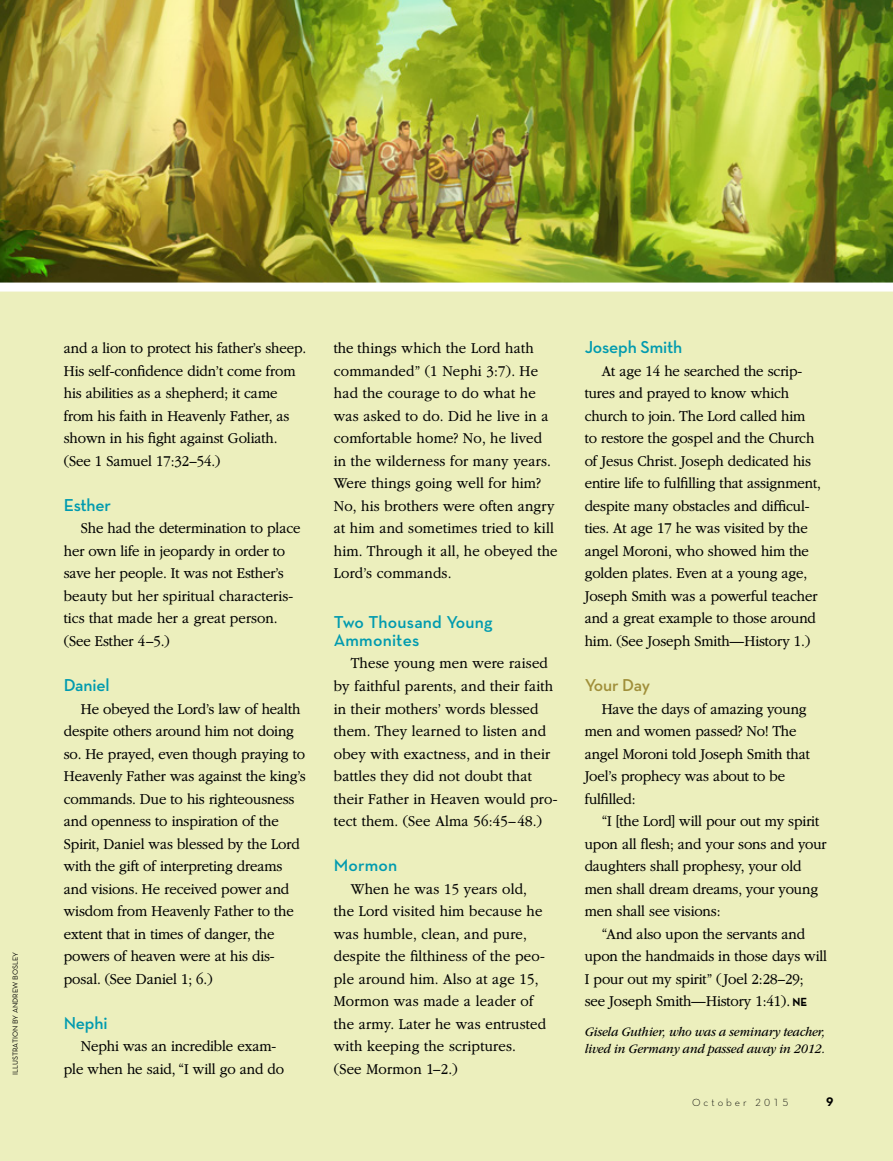
<style>
.page{position:relative;width:893px;height:1161px;background:#fff}
.page>*{position:absolute;margin:0;border:0;box-sizing:border-box;transform-origin:0 0}
.TOPIC-1_title{font:17.55px "Neutralds Lat Demi";letter-spacing:-.01em;color:#009aaf}
.TOPIC-1_title-2{font:17.55px/18px "Neutralds Lat Demi";letter-spacing:.01em;color:#009aaf}
.TOPIC-1_title-3{font:17.55px "Neutralds Lat Demi";letter-spacing:-.02em;color:#a08f3a}
.ARTCL_para{font:300 15.75px/22.5px "Garamondlds Lat Plus";letter-spacing:-.01em;color:#000;scale:.95 1}
.ARTCL_para-2{font:300 15.75px/22.5px "Garamondlds Lat Plus";letter-spacing:.01em;color:#000;scale:.95 1}
.Bio_para{font:italic 13.5px/16.5px "Garamondlds Lat";letter-spacing:-.01em;color:#000;scale:.92 1}
.Folio_R{font:700 12.75px "Neutralds Lat";color:#000}
.Folio_R-2{font:300 10.5px "Neutralds Lat";letter-spacing:.28em;color:#000}
.FIGimg-CRDT_para{font:7.5px "Neutralds Lat";color:#000}
.s1{font-family:"Neutralds Lat";font-weight:700;font-size:12px}
</style>
<div class="page">
<div style="left:0;top:268px;width:893px;height:893px;background:#ecefbd"></div>
<img style="left:0;top:0;width:893px;height:283px">
<div style="left:0;top:283px;width:893px;height:9px;background:#fff"></div>
<p class="FIGimg-CRDT_para" style="left:10px;top:1075px;width:124px;rotate:-90deg">ILLUSTRATION BY ANDREW BOSLEY</p>
<p class="ARTCL_para" style="left:64px;top:337px;width:257px">and a lion to protect his father’s sheep.<br>His self-confidence didn’t come from his abilities as a shepherd; it came from his faith in Heavenly Father, as shown in his fight against Goliath. (See 1 Samuel 17:32–54.)</p>
<p class="TOPIC-1_title" style="left:64px;top:491px;width:49px">Esther</p>
<p class="ARTCL_para" style="left:64px;top:517px;width:251px;text-indent:17px">She had the determination to place her own life in jeopardy in order to save her people. It was not Esther’s beauty but her spiritual characteris&shy;tics that made her a great person. (See Esther 4–5.)</p>
<p class="TOPIC-1_title" style="left:64px;top:671px;width:47px">Daniel</p>
<p class="ARTCL_para" style="left:64px;top:697px;width:256px;text-indent:17px">He obeyed the Lord’s law of health despite others around him not doing so. He prayed, even though praying to Heavenly Father was against the king’s commands. Due to his righteousness and openness to inspiration of the Spirit, Daniel was blessed by the Lord with the gift of interpreting dreams and visions. He received power and wisdom from Heavenly Father to the extent that in times of danger, the powers of heaven were at his dis&shy;posal. (See Daniel 1; 6.)</p>
<p class="TOPIC-1_title" style="left:64px;top:1008px;width:45px">Nephi</p>
<p class="ARTCL_para" style="left:64px;top:1034px;width:233px;text-align:center">Nephi was an incredible exam-<br>ple when he said, “I will go and do</p>
<p class="ARTCL_para-2" style="left:334px;top:337px;width:237px">the things which the Lord hath commanded” (1 Nephi 3:7). He had the courage to do what he was asked to do. Did he live in a comfortable home? No, he lived in the wilderness for many years.<br>Were things going well for him?<br>No, his brothers were often angry at him and sometimes tried to kill him. Through it all, he obeyed the<br>Lord’s commands.</p>
<p class="TOPIC-1_title-2" style="left:334px;top:612px;width:160px">Two Thousand Young<br>Ammonites</p>
<p class="ARTCL_para-2" style="left:334px;top:652px;width:237px;text-indent:17px">These young men were raised by faithful parents, and their faith in their mothers’ words blessed them. They learned to listen and obey with exactness, and in their battles they did not doubt that their Father in Heaven would pro&shy;tect them. (See Alma 56:45–48.)</p>
<p class="TOPIC-1_title" style="left:334px;top:851px;width:65px">Mormon</p>
<p class="ARTCL_para-2" style="left:334px;top:877px;width:225px;text-indent:17px">When he was 15 years old, the Lord visited him because he was humble, clean, and pure, despite the filthiness of the peo&shy;ple around him. Also at age 15,<br>Mormon was made a leader of the army. Later he was entrusted with keeping the scriptures. (See Mormon 1–2.)</p>
<p class="TOPIC-1_title" style="left:585px;top:333px;width:99px">Joseph Smith</p>
<p class="ARTCL_para" style="left:585px;top:359px;width:250px;text-indent:17px">At age 14 he searched the scrip&shy;tures and prayed to know which church to join. The Lord called him to restore the gospel and the Church of Jesus Christ. Joseph dedicated his entire life to fulfilling that assignment, despite many obstacles and difficul&shy;ties. At age 17 he was visited by the angel Moroni, who showed him the golden plates. Even at a young age, Joseph Smith was a powerful teacher and a great example to those around him. (See Joseph Smith—History 1.)</p>
<p class="TOPIC-1_title-3" style="left:585px;top:671px;width:67px">Your Day</p>
<p class="ARTCL_para" style="left:585px;top:697px;width:239px;text-indent:17px">Have the days of amazing young men and women passed? No! The angel Moroni told Joseph Smith that<br>Joel’s prophecy was about to be fulfilled:</p>
<p class="ARTCL_para" style="left:585px;top:809px;width:256px;text-indent:17px">“I [the Lord] will pour out my spirit upon all flesh; and your sons and your daughters shall prophesy, your old men shall dream dreams, your young men shall see visions:</p>
<p class="ARTCL_para" style="left:585px;top:922px;width:257px;text-indent:17px">“And also upon the servants and upon the handmaids in those days will I pour out my spirit” (Joel 2:28–29; see Joseph Smith—History 1:41). <span class="s1">NE</span></p>
<p class="Bio_para" style="left:585px;top:1023px;width:263px">Gisela Guthier, who was a seminary teacher, lived in Germany and passed away in 2012.</p>
<p class="Folio_R-2" style="left:692px;top:1094px;width:98px">October 2015</p>
<p class="Folio_R" style="left:826px;top:1091px;width:9px">9</p>
</div>
